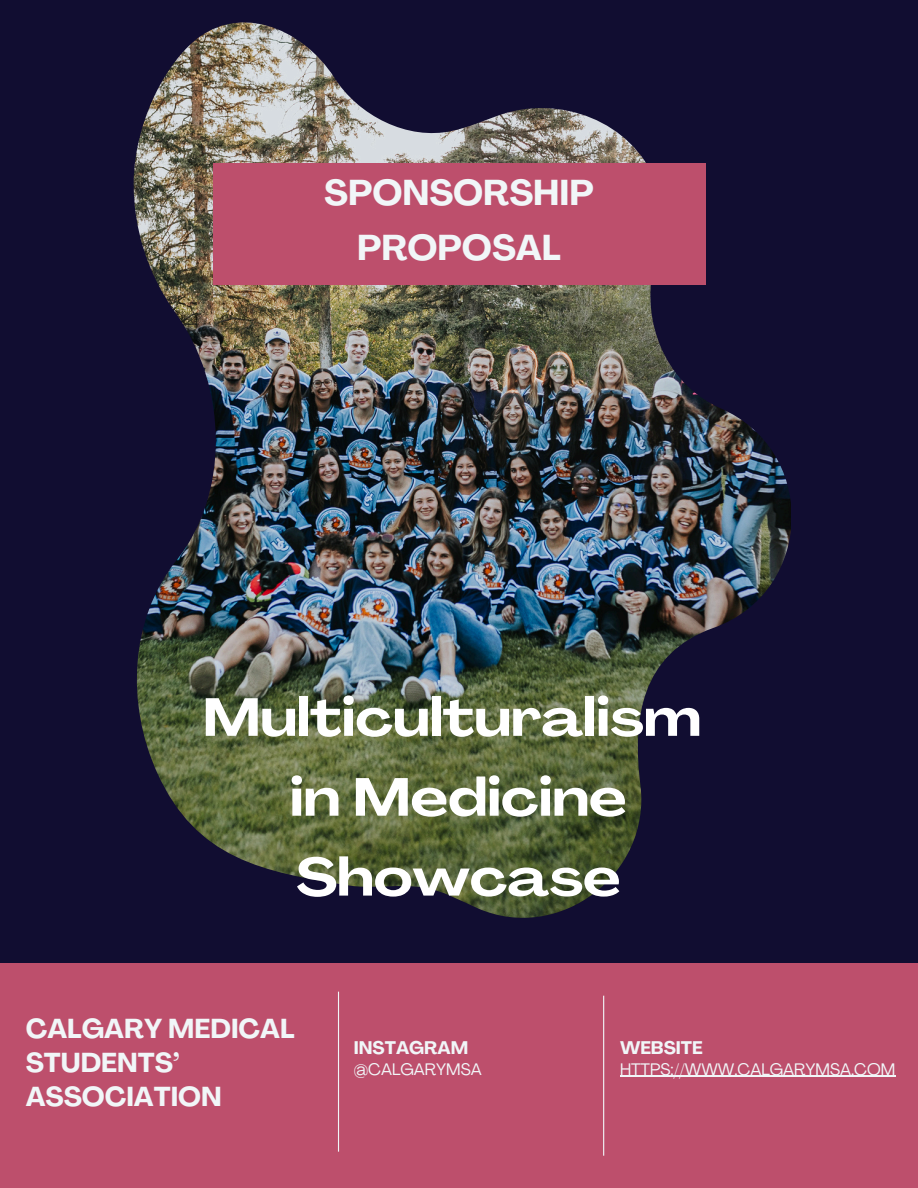
<style>
.page{position:relative;width:918px;height:1188px;background:#110d31}
.page>*{position:absolute;margin:0;border:0;box-sizing:border-box;transform-origin:0 0}
.t1{font:700 expanded 52.8px/79.8px "Agrandir";color:#fff;text-align:center}
.t2{font:700 35.4px/55.2px "Agrandir";color:#f1f6f8;text-align:center}
.t3{font:700 27px/33.8px "Agrandir";color:#f1f6f8}
.t4{font:700 18px "Agrandir";color:#f1f6f8}
.t5{font:16.5px "Agrandir";color:#f1f6f8}
</style>
<div class="page">
<img style="left:133px;top:22px;width:658px;height:896px">
<div style="left:0;top:963px;width:918px;height:225px;background:#bd4f6c"></div>
<div style="left:213px;top:163px;width:492px;height:122px;background:#bd4f6c"></div>
<hr style="left:620px;top:1076px;width:275px;height:1px;background:#f1f6f8">
<hr style="left:338px;top:992px;width:1px;height:160px;background:#f1f6f8">
<hr style="left:603px;top:996px;width:1px;height:160px;background:#f1f6f8">
<h2 class="t2" style="left:324px;top:168px;width:271px">SPONSORSHIP<br>PROPOSAL</h2>
<h1 class="t1" style="left:203px;top:683px;width:500px">Multiculturalism in Medicine<br>Showcase</h1>
<h3 class="t3" style="left:26px;top:1014px;width:270px">CALGARY MEDICAL<br>STUDENTS’<br>ASSOCIATION</h3>
<p class="t4" style="left:354px;top:1041px;width:116px">INSTAGRAM</p>
<p class="t5" style="left:354px;top:1062px;width:129px">@CALGARYMSA</p>
<p class="t4" style="left:620px;top:1041px;width:84px">WEBSITE</p>
<p class="t5" style="left:620px;top:1062px;width:277px">HTTPS://WWW.CALGARYMSA.COM</p>
</div>
